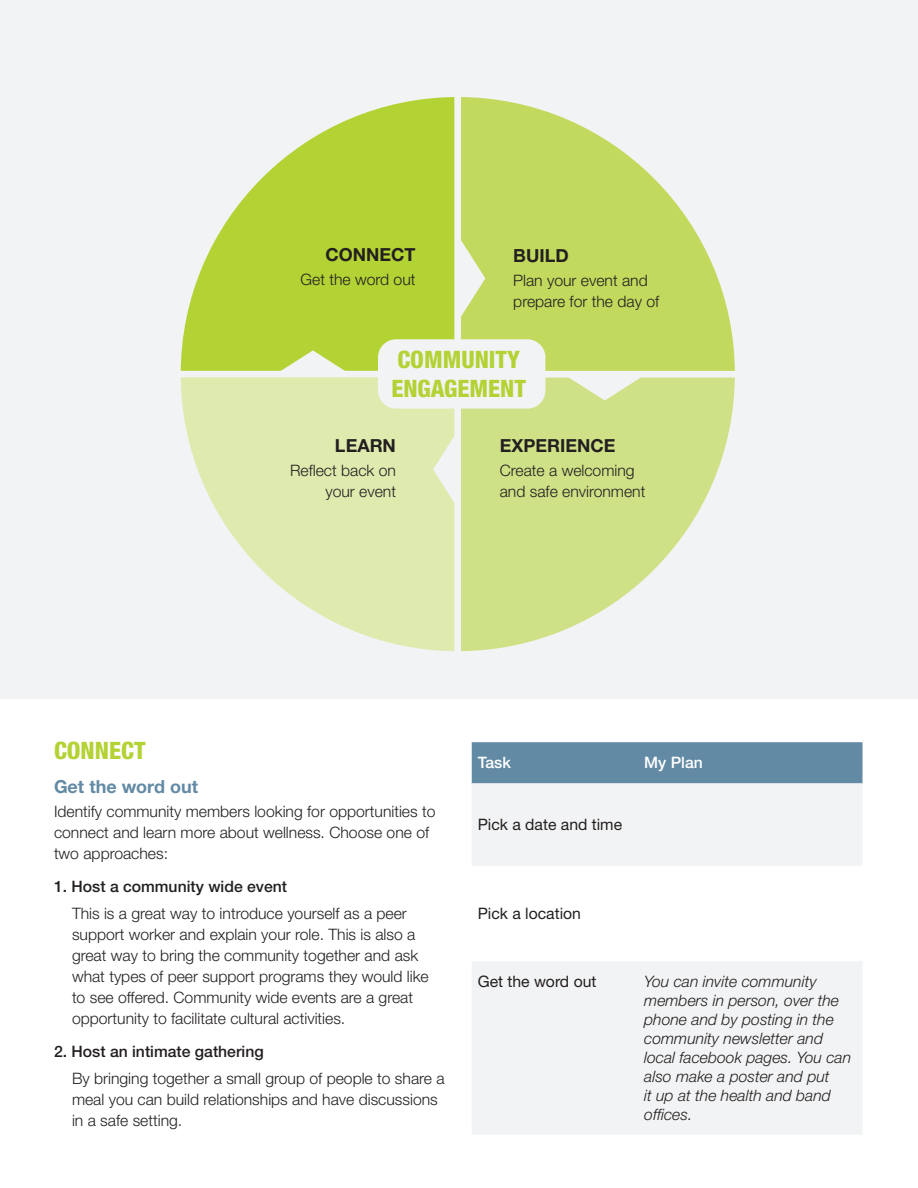
<style>
.page{position:relative;width:918px;height:1188px;background:#fff}
.page>*{position:absolute;margin:0;border:0;box-sizing:border-box;transform-origin:0 0}
.Subhead{font:800 condensed 24px/28.8px "Helvetica Neue LT Std";color:#b3d234}
.Subhead-2{font:700 18px "Helvetica Neue LT Std";color:#231f20}
.Subhead-3{font:700 18px "Helvetica Neue LT Std";color:#628aa4}
.Body_text{font:300 15.75px/21px "Helvetica Neue LT Std";color:#231f20}
.t1{font:italic 300 15.75px/18.9px "Helvetica Neue LT Std";color:#231f20}
.Body_text-2{font:500 15.75px "Helvetica Neue LT Std";color:#231f20}
.t2{font:15.75px "Helvetica Neue LT Std";color:#231f20}
.Body_text-3{font:500 15.75px "Helvetica Neue LT Std";color:#fff}
.s1{font-family:"Arial"}
</style>
<div class="page">
<div style="left:0;top:0;width:918px;height:698px;background:#f2f3f4"></div>
<svg style="left:180px;top:97px;width:271px;height:271px"></svg>
<svg style="left:180px;top:368px;width:271px;height:283px"></svg>
<svg style="left:451px;top:381px;width:284px;height:271px"></svg>
<svg style="left:451px;top:97px;width:284px;height:284px"></svg>
<div style="left:378px;top:339px;width:167px;height:70px;background:#f2f3f4;border-radius:18px"></div>
<div style="left:472px;top:742px;width:390px;height:41px;background:#628aa4"></div>
<svg style="left:472px;top:783px;width:390px;height:351px;fill:#f2f3f4"></svg>
<svg style="left:459px;top:237px;width:26px;height:83px"></svg>
<svg style="left:563px;top:374px;width:83px;height:26px"></svg>
<svg style="left:433px;top:428px;width:26px;height:83px"></svg>
<svg style="left:272px;top:350px;width:82px;height:27px"></svg>
<p class="Subhead-2" style="left:325px;top:244px;width:92px">CONNECT</p>
<p class="Body_text" style="left:301px;top:269px;width:116px">Get the word out</p>
<p class="Subhead-2" style="left:513px;top:244px;width:57px"><span class="s1">B</span>UILD</p>
<p class="Body_text" style="left:513px;top:269px;width:147px">Plan your event and prepare for the day of</p>
<p class="Subhead" style="left:391px;top:345px;width:136px">COMMUNITY<br>ENGAGEMENT</p>
<p class="Subhead-2" style="left:335px;top:435px;width:63px">LEARN</p>
<p class="Body_text" style="left:290px;top:460px;width:107px;text-align:right">Reflect back on your event</p>
<p class="Subhead-2" style="left:500px;top:435px;width:117px">EXPERIENCE</p>
<p class="Body_text" style="left:500px;top:460px;width:147px">Create a welcoming and safe environment</p>
<p class="Subhead" style="left:54px;top:736px;width:93px">CONNECT</p>
<p class="Subhead-3" style="left:54px;top:775px;width:146px">Get the word out</p>
<p class="Body_text" style="left:54px;top:801px;width:383px">Identify community members looking for opportunities to connect and learn more about wellness. Choose one of two approaches:</p>
<p class="Body_text-2" style="left:54px;top:877px;width:235px">1. Host a community wide event</p>
<p class="Body_text" style="left:72px;top:903px;width:358px">This is a great way to introduce yourself as a peer support worker and explain your role. This is also a great way to bring the community together and ask what types of peer support programs they would like to see offered. Community wide events are a great opportunity to facilitate cultural activities.</p>
<p class="Body_text-2" style="left:54px;top:1042px;width:211px">2. Host an intimate gathering</p>
<p class="Body_text" style="left:72px;top:1068px;width:374px">By bringing together a small group of people to share a meal you can build relationships and have discussions in a safe setting.</p>
<p class="Body_text-3" style="left:478px;top:753px;width:35px">Task</p>
<p class="Body_text-3" style="left:644px;top:753px;width:60px">My Plan</p>
<p class="t2" style="left:478px;top:815px;width:146px">Pick a date and time</p>
<p class="t2" style="left:478px;top:904px;width:105px">Pick a location</p>
<p class="t2" style="left:478px;top:972px;width:120px">Get the word out</p>
<p class="t1" style="left:644px;top:972px;width:208px">You can invite community members in person, over the phone and by posting in the community newsletter and local facebook pages. You can also make a poster and put<br>it up at the health and band offices.</p>
</div>
